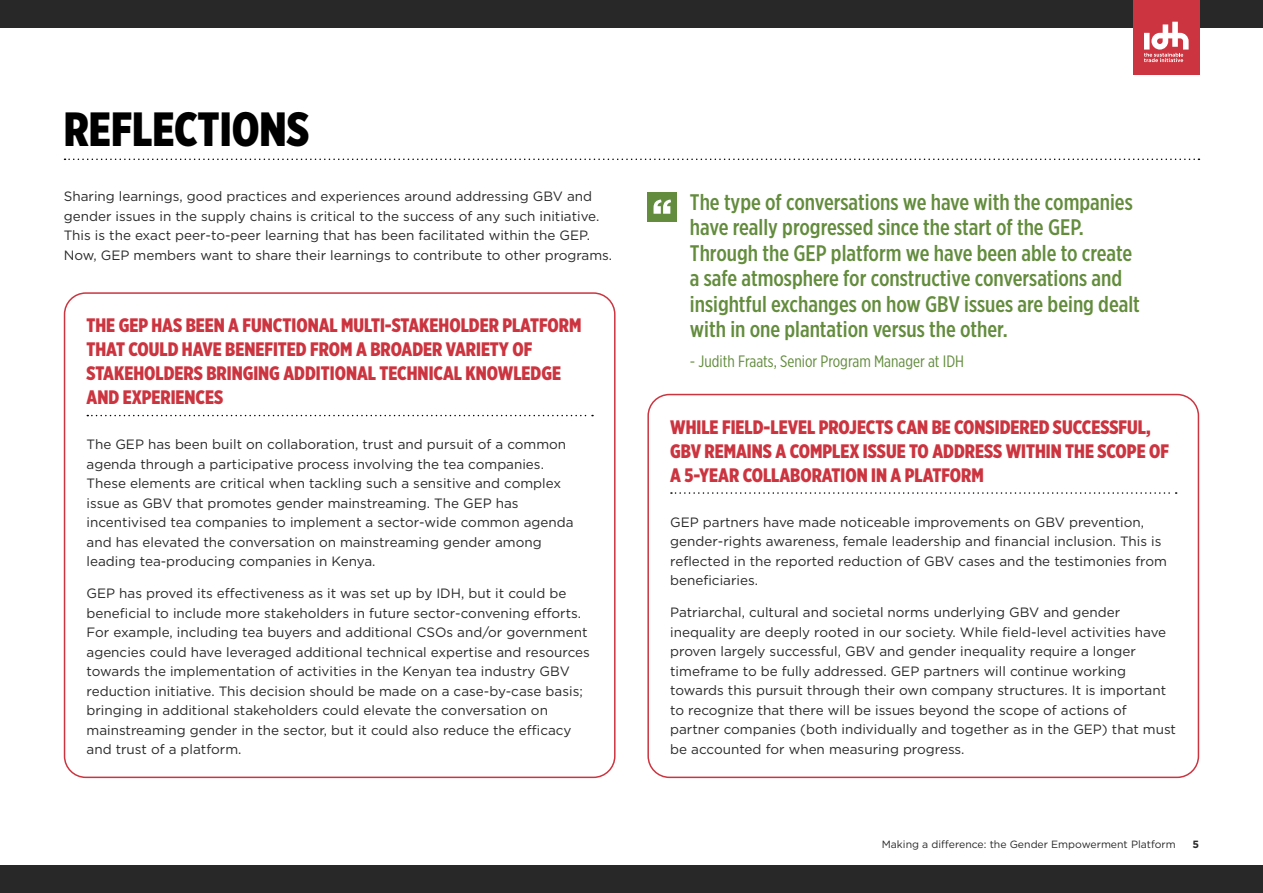
<style>
.page{position:relative;width:1263px;height:893px;background:#fff}
.page>*{position:absolute;margin:0;border:0;box-sizing:border-box;transform-origin:0 0}
.Header_1{font:900 48px "Gotham X Narrow";color:#000}
.t1{font:500 22.5px/25.5px "Gotham X Narrow";color:#638c3d}
.Header_2{font:900 19.5px/24px "Gotham X Narrow";color:#cc343f}
.t2{font:16.5px "Gotham X Narrow";color:#638c3d}
.Body{font:13.5px/19.5px "Gotham";color:#292829}
.t3{font:10.5px "Gotham";color:#292829}
.t4{font:700 10.5px "Gotham";color:#292829}
</style>
<div class="page">
<svg style="left:87px;top:415px;width:506px;height:1px"></svg>
<div style="left:64px;top:292px;width:551px;height:486px;border:2px solid #cc343f;border-radius:21px"></div>
<svg style="left:65px;top:159px;width:1134px;height:1px"></svg>
<svg style="left:671px;top:492px;width:506px;height:2px"></svg>
<div style="left:647px;top:394px;width:552px;height:384px;border:2px solid #cc343f;border-radius:21px"></div>
<div style="left:647px;top:192px;width:30px;height:29px;background:#638c3d"></div>
<svg style="left:653px;top:200px;width:18px;height:14px"></svg>
<div style="left:0;top:866px;width:1263px;height:27px;background:#292829"></div>
<div style="left:0;top:0;width:1263px;height:27px;background:#292829"></div>
<div style="left:1133px;top:0;width:66px;height:74px;background:#cc343f"></div>
<svg style="left:1144px;top:22px;width:44px;height:40px"></svg>
<p class="Header_1" style="left:64px;top:99px;width:247px">REFLECTIONS</p>
<p class="Body" style="left:64px;top:186px;width:550px">Sharing learnings, good practices and experiences around addressing GBV and gender issues in the supply chains is critical to the success of any such initiative.<br>This is the exact peer-to-peer learning that has been facilitated within the GEP.<br>Now, GEP members want to share their learnings to contribute to other programs.</p>
<p class="Header_2" style="left:87px;top:313px;width:496px">THE GEP HAS BEEN A FUNCTIONAL MULTI-STAKEHOLDER PLATFORM THAT COULD HAVE BENEFITED FROM A BROADER VARIETY OF STAKEHOLDERS BRINGING ADDITIONAL TECHNICAL KNOWLEDGE AND EXPERIENCES</p>
<p class="Body" style="left:87px;top:434px;width:488px">The GEP has been built on collaboration, trust and pursuit of a common agenda through a participative process involving the tea companies.<br>These elements are critical when tackling such a sensitive and complex issue as GBV that promotes gender mainstreaming. The GEP has incentivised tea companies to implement a sector-wide common agenda and has elevated the conversation on mainstreaming gender among leading tea-producing companies in Kenya.</p>
<p class="Body" style="left:87px;top:584px;width:505px">GEP has proved its effectiveness as it was set up by IDH, but it could be beneficial to include more stakeholders in future sector-convening efforts.<br>For example, including tea buyers and additional CSOs and/or government agencies could have leveraged additional technical expertise and resources towards the implementation of activities in the Kenyan tea industry GBV reduction initiative. This decision should be made on a case-by-case basis; bringing in additional stakeholders could elevate the conversation on mainstreaming gender in the sector, but it could also reduce the efficacy and trust of a platform.</p>
<p class="t1" style="left:690px;top:189px;width:451px">The type of conversations we have with the companies have really progressed since the start of the GEP.<br>Through the GEP platform we have been able to create a safe atmosphere for constructive conversations and insightful exchanges on how GBV issues are being dealt with in one plantation versus the other.</p>
<p class="t2" style="left:690px;top:351px;width:276px">- Judith Fraats, Senior Program Manager at IDH</p>
<p class="Header_2" style="left:670px;top:415px;width:500px">WHILE FIELD-LEVEL PROJECTS CAN BE CONSIDERED SUCCESSFUL,<br>GBV REMAINS A COMPLEX ISSUE TO ADDRESS WITHIN THE SCOPE OF<br>A 5-YEAR COLLABORATION IN A PLATFORM</p>
<p class="Body" style="left:670px;top:512px;width:498px">GEP partners have made noticeable improvements on GBV prevention, gender-rights awareness, female leadership and financial inclusion. This is reflected in the reported reduction of GBV cases and the testimonies from beneficiaries.</p>
<p class="Body" style="left:670px;top:603px;width:507px">Patriarchal, cultural and societal norms underlying GBV and gender inequality are deeply rooted in our society. While field-level activities have proven largely successful, GBV and gender inequality require a longer timeframe to be fully addressed. GEP partners will continue working towards this pursuit through their own company structures. It is important to recognize that there will be issues beyond the scope of actions of partner companies (both individually and together as in the GEP) that must be accounted for when measuring progress.</p>
<p class="t3" style="left:882px;top:838px;width:296px">Making a difference: the Gender Empowerment Platform</p>
<p class="t4" style="left:1192px;top:837px;width:8px">5</p>
</div>
